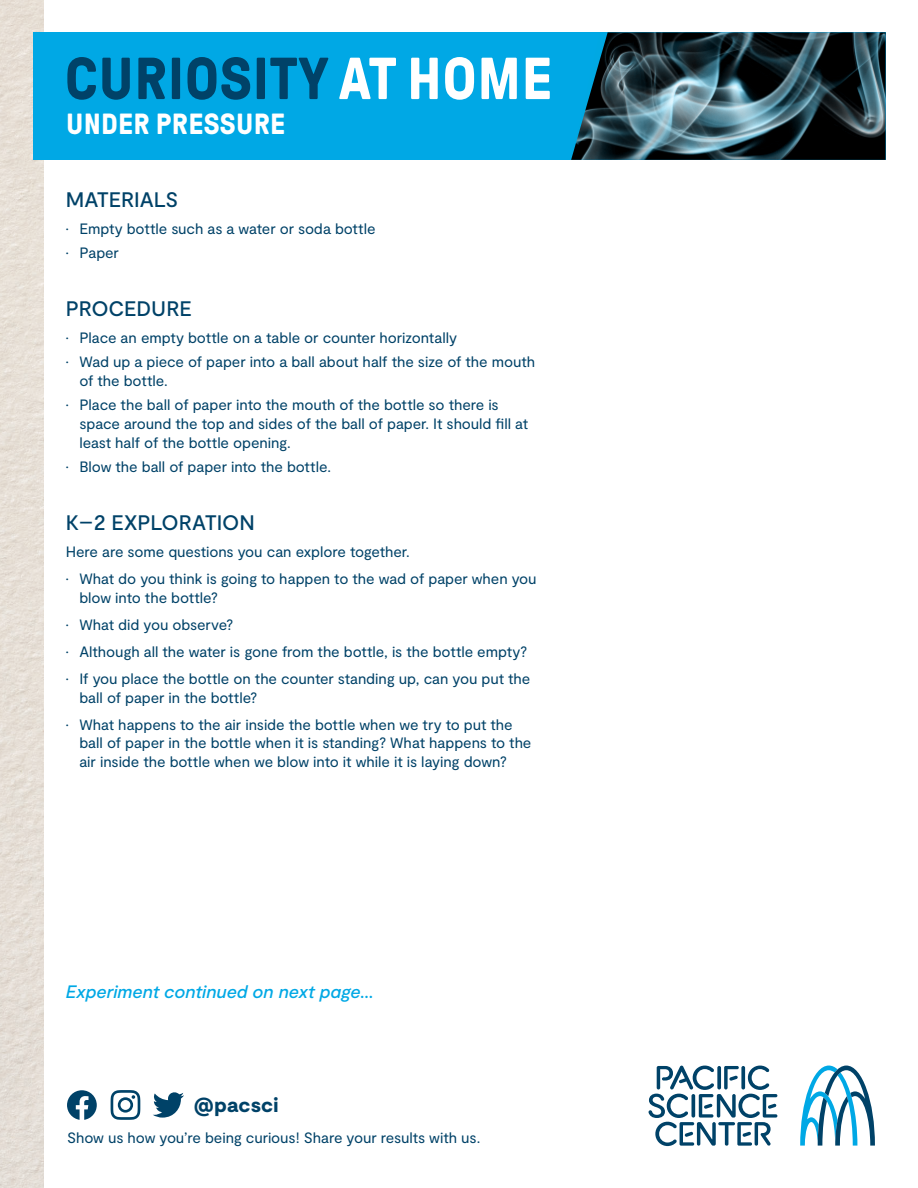
<style>
.page{position:relative;width:918px;height:1188px;background:#fff}
.page>*{position:absolute;margin:0;border:0;box-sizing:border-box;transform-origin:0 0}
.t1{font:700 59.1px "GT Pressura";letter-spacing:.01em;color:#004268}
.t2{font:700 29.1px "GT Pressura";letter-spacing:.01em;color:#fff}
.t3{font:500 21px "Moderat";letter-spacing:-.005em;color:#004268}
.t4{font:900 20.4px "Moderat";letter-spacing:.01em;color:#004268}
.t5{font:italic 500 18px "Moderat";letter-spacing:-.005em;color:#00a8e5}
.t6{font:15px/18.8px "Moderat";letter-spacing:-.005em;color:#004268}
.s1{color:#fff}
</style>
<div class="page">
<img style="left:0;top:0;width:44px;height:1188px">
<div style="left:33px;top:32px;width:853px;height:128px;background:#00a8e5"></div>
<svg style="left:571px;top:32px;width:315px;height:128px;background:#2d4d59"></svg>
<svg style="left:800px;top:1066px;width:75px;height:80px"></svg>
<svg style="left:648px;top:1065px;width:129px;height:81px"></svg>
<svg style="left:153px;top:1092px;width:31px;height:26px"></svg>
<svg style="left:111px;top:1090px;width:29px;height:30px"></svg>
<svg style="left:67px;top:1090px;width:30px;height:30px"></svg>
<h1 class="t1" style="left:65px;top:47px;width:489px">CURIOSITY <span class="s1">AT HOME</span></h1>
<h2 class="t2" style="left:66px;top:108px;width:221px">UNDER PRESSURE</h2>
<h3 class="t3" style="left:66px;top:187px;width:114px">MATERIALS</h3>
<p class="t6" style="left:66px;top:220px;width:311px">• Empty bottle such as a water or soda bottle</p>
<p class="t6" style="left:66px;top:244px;width:55px">• Paper</p>
<h3 class="t3" style="left:66px;top:297px;width:127px">PROCEDURE</h3>
<p class="t6" style="left:66px;top:329px;width:393px">• Place an empty bottle on a table or counter horizontally</p>
<p class="t6" style="left:79px;top:353px;width:457px;text-indent:-14px">• Wad up a piece of paper into a ball about half the size of the mouth of the bottle.</p>
<p class="t6" style="left:79px;top:396px;width:450px;text-indent:-14px">• Place the ball of paper into the mouth of the bottle so there is space around the top and sides of the ball of paper. It should fill at least half of the bottle opening.</p>
<p class="t6" style="left:66px;top:457px;width:267px">• Blow the ball of paper into the bottle.</p>
<h3 class="t3" style="left:66px;top:511px;width:191px">K–2 EXPLORATION</h3>
<p class="t6" style="left:66px;top:543px;width:346px">Here are some questions you can explore together.</p>
<p class="t6" style="left:79px;top:570px;width:459px;text-indent:-14px">• What do you think is going to happen to the wad of paper when you blow into the bottle?</p>
<p class="t6" style="left:66px;top:616px;width:169px">• What did you observe?</p>
<p class="t6" style="left:66px;top:643px;width:463px">• Although all the water is gone from the bottle, is the bottle empty?</p>
<p class="t6" style="left:79px;top:670px;width:453px;text-indent:-14px">• If you place the bottle on the counter standing up, can you put the ball of paper in the bottle?</p>
<p class="t6" style="left:79px;top:715px;width:454px;text-indent:-14px">• What happens to the air inside the bottle when we try to put the ball of paper in the bottle when it is standing? What happens to the air inside the bottle when we blow into it while it is laying down?</p>
<p class="t5" style="left:66px;top:981px;width:309px">Experiment continued on next page...</p>
<h3 class="t4" style="left:194px;top:1093px;width:86px">@pacsci</h3>
<p class="t6" style="left:67px;top:1129px;width:415px">Show us how you’re being curious! Share your results with us.</p>
</div>
